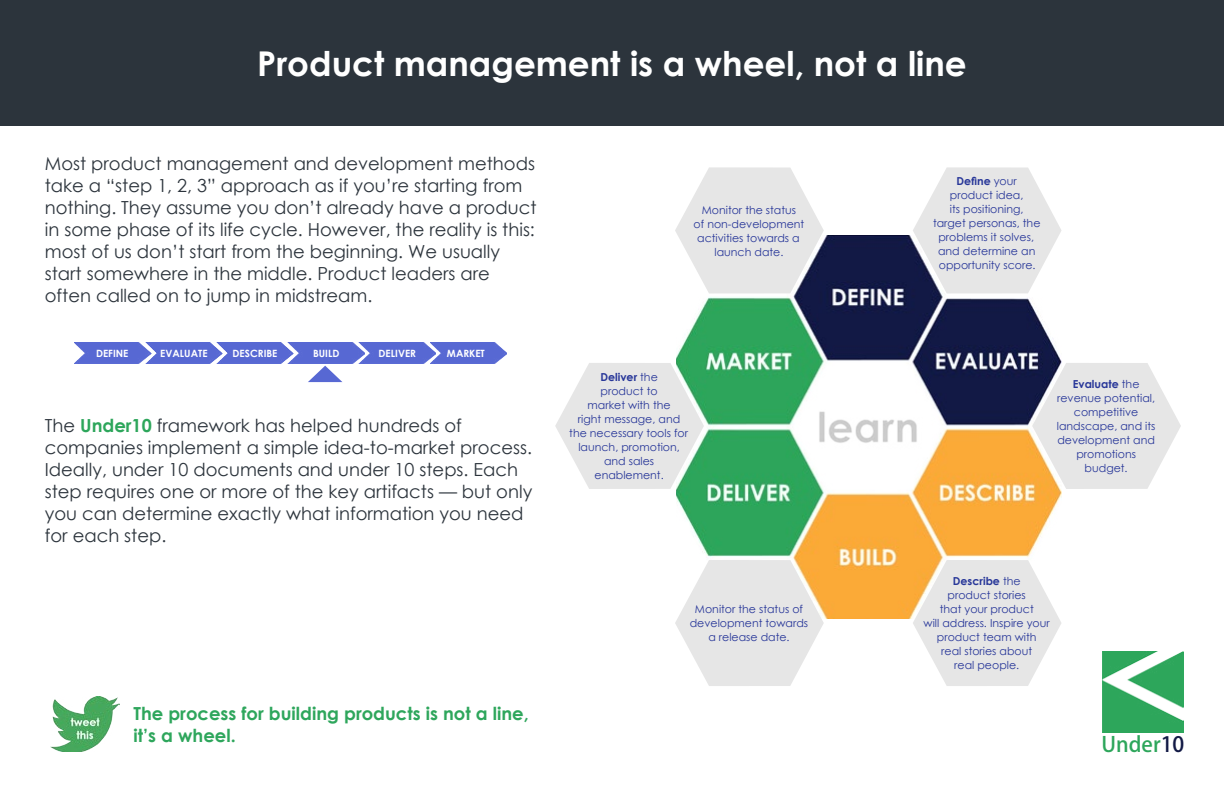
<style>
.page{position:relative;width:1224px;height:792px;background:#fff}
.page>*{position:absolute;margin:0;border:0;box-sizing:border-box;transform-origin:0 0}
.t1{font:700 34.1px "Century Gothic";color:#fff}
.Heading{font:500 21px "Koz Go Pro";color:#2da65b}
.t2{font:18px/22px "Century Gothic";color:#2c343c}
.Heading-2{font:700 18px/21.6px "Century Gothic";color:#2ea65c}
.Pop-ups{font:11px/14px "Century Gothic";color:#283799;text-align:center}
.t3{font:700 10px "Century Gothic";color:#fff}
.s1{font-weight:700;color:#2da65b}
.s2{font-weight:700}
.s3{color:#121945}
</style>
<div class="page">
<div style="left:0;top:0;width:1224px;height:125px;background:#2c343c"></div>
<img style="left:676px;top:235px;width:385px;height:384px">
<svg style="left:308px;top:366px;width:34px;height:16px"></svg>
<img style="left:74px;top:342px;width:71px;height:21px">
<img style="left:293px;top:342px;width:66px;height:21px">
<img style="left:145px;top:342px;width:72px;height:21px">
<img style="left:217px;top:342px;width:76px;height:21px">
<img style="left:359px;top:342px;width:71px;height:21px">
<img style="left:430px;top:342px;width:77px;height:21px">
<svg style="left:555px;top:363px;width:149px;height:126px;background:#dbe4de"></svg>
<svg style="left:675px;top:560px;width:149px;height:126px"></svg>
<svg style="left:1032px;top:363px;width:149px;height:126px;background:#e1dfdc"></svg>
<svg style="left:913px;top:560px;width:148px;height:126px"></svg>
<svg style="left:913px;top:167px;width:149px;height:126px"></svg>
<svg style="left:675px;top:167px;width:149px;height:126px"></svg>
<img style="left:1102px;top:651px;width:82px;height:81px">
<img style="left:50px;top:696px;width:70px;height:56px">
<p class="t1" style="left:257px;top:38px;width:711px">Product management is a wheel, not a line</p>
<p class="t2" style="left:45px;top:152px;width:493px">Most product management and development methods take a “step 1, 2, 3” approach as if you’re starting from nothing. They assume you don’t already have a product in some phase of its life cycle. However, the reality is this: most of us don’t start from the beginning. We usually start somewhere in the middle. Product leaders are often called on to jump in midstream.</p>
<p class="t3" style="left:96px;top:345px;width:34px">DEFINE</p>
<p class="t3" style="left:160px;top:345px;width:49px">EVALUATE</p>
<p class="t3" style="left:233px;top:345px;width:46px">DESCRIBE</p>
<p class="t3" style="left:313px;top:345px;width:28px">BUILD</p>
<p class="t3" style="left:379px;top:345px;width:39px">DELIVER</p>
<p class="t3" style="left:447px;top:345px;width:39px">MARKET</p>
<p class="t2" style="left:45px;top:414px;width:489px">The <span class="s1">Under10</span> framework has helped hundreds of companies implement a simple idea-to-market process.<br>Ideally, under 10 documents and under 10 steps. Each step requires one or more of the key artifacts — but only you can determine exactly what information you need for each step.</p>
<p class="Heading-2" style="left:134px;top:702px;width:397px">The process for building products is not a line, it’s a wheel.</p>
<p class="Pop-ups" style="left:694px;top:202px;width:112px">Monitor the status<br>of non-development activities towards a launch date.</p>
<p class="Pop-ups" style="left:569px;top:370px;width:120px"><span class="s2">Deliver</span> the<br>product to<br>market with the<br>right message, and the necessary tools for launch, promotion, and sales enablement.</p>
<p class="Pop-ups" style="left:690px;top:602px;width:120px">Monitor the status of development towards a release date.</p>
<p class="Pop-ups" style="left:933px;top:174px;width:109px"><span class="s2">Define</span> your<br>product idea,<br>its positioning, target personas, the problems it solves, and determine an opportunity score.</p>
<p class="Pop-ups" style="left:1057px;top:377px;width:100px"><span class="s2">Evaluate</span> the revenue potential, competitive landscape, and its development and promotions budget.</p>
<p class="Pop-ups" style="left:924px;top:574px;width:128px"><span class="s2">Describe</span> the<br>product stories<br>that your product<br>will address. Inspire your product team with<br>real stories about<br>real people.</p>
<p class="Heading" style="left:1102px;top:731px;width:84px">Under<span class="s3">10</span></p>
</div>
